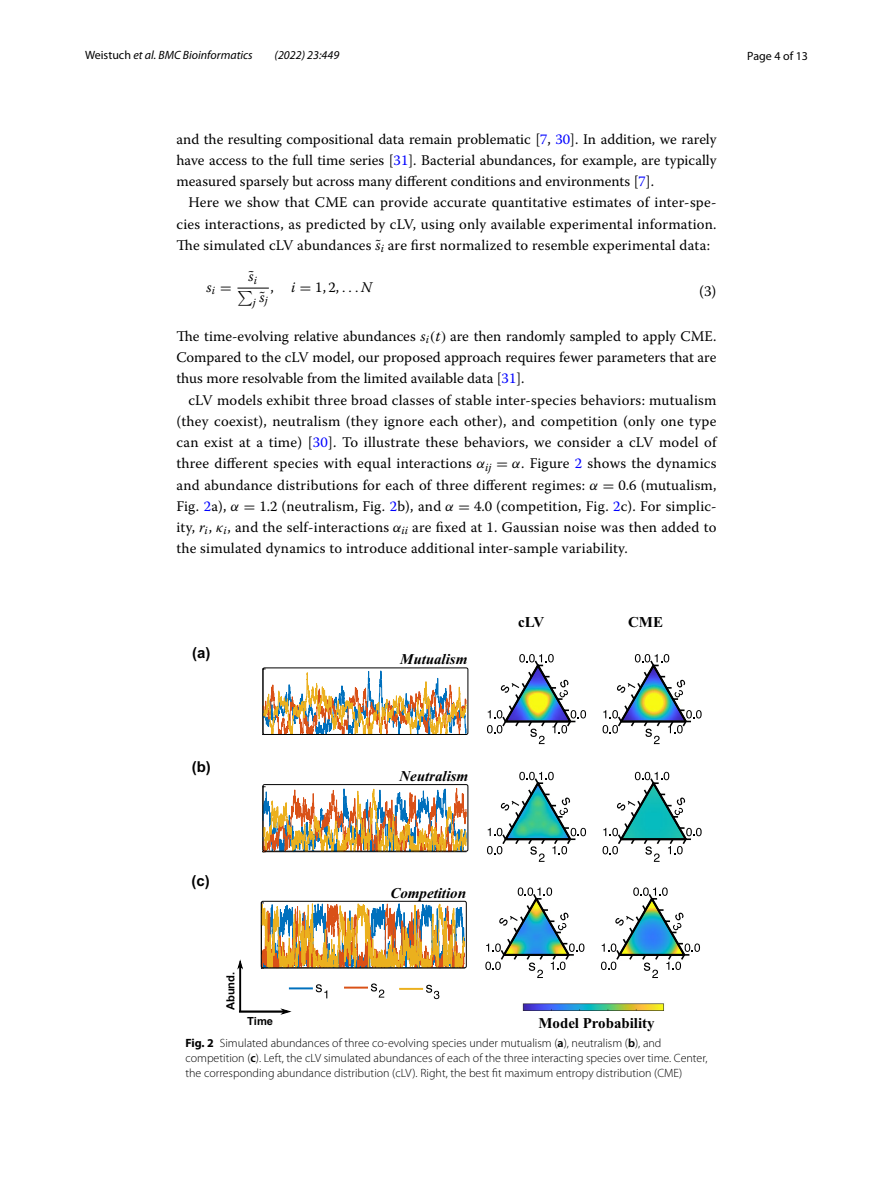
<style>
.page{position:relative;width:893px;height:1187px;background:#fff}
.page>*{position:absolute;margin:0;border:0;box-sizing:border-box;transform-origin:0 0}
.t1{font:15px "Arial Bold MT2";color:#000}
.t2{font:700 15px "Times New Roman";color:#000}
.t3{font:15px "Warnock Pro";color:#000}
.t4{font:14.85px "Times New Roman PS Bold Italic MT2";color:#000}
.t5{font:700 14.85px "Times New Roman";color:#000}
.t6{font:14.7px/21.1px "Warnock Pro";letter-spacing:.005em;color:#000;text-align:justify}
.t7{font:14.7px "Warnock Pro Regular 14";color:#000}
.t8{font:14.7px "Warnock Pro It 27";color:#000}
.t9{font:300 12px/15px "Myriad Pro";color:#000}
.t10{font:italic 12px "Myriad Pro";color:#000}
.t11{font:12px "Myriad Pro";color:#000}
.t12{font:11.25px "Arial Bold MT2";color:#000}
.t13{font:11.25px "Warnock Pro It 27";color:#000}
.s1{font-style:normal}
.s2{color:#00f}
.s3{font-family:"Warnock Pro It 28"}
.s4{font-family:"MTSYN18"}
.s5{font-family:"MTSYN17"}
.s6{font-family:"Warnock Pro It 27"}
.s7{font-family:"MTMI17"}
.s8{font-family:"Warnock Pro It 29"}
.s9{font-family:"MTMI18"}
.s10{font-family:"MTMI19"}
.s11{font-family:"MTSYN19"}
.s12{font-family:"MTMI12"}
.s13{font-family:"MTSYN14"}
.s14{font-family:"Warnock Pro Regular 11"}
.s15{font-family:"MTMI13"}
.s16{font-family:"MTSYN15"}
.s17{font-family:"Warnock Pro Regular 12"}
.s18{font-family:"MTMI14"}
.s19{font-family:"MTSYN16"}
.s20{font-family:"Warnock Pro Regular 13"}
.s21{font-family:"Warnock Pro It 24"}
.s22{font-family:"MTMI15"}
.s23{font-family:"MTMI16"}
.s24{font-weight:700}
.s25{font-weight:600}
</style>
<div class="page">
<hr style="left:237px;top:288px;width:32px;height:1px;background:#000">
<img style="left:522px;top:714px;width:143px;height:296px">
<svg style="left:487px;top:654px;width:99px;height:90px"></svg>
<svg style="left:602px;top:654px;width:100px;height:90px"></svg>
<svg style="left:487px;top:771px;width:99px;height:90px"></svg>
<svg style="left:602px;top:771px;width:100px;height:90px"></svg>
<svg style="left:261px;top:968px;width:204px;height:47px"></svg>
<svg style="left:485px;top:887px;width:99px;height:90px"></svg>
<svg style="left:601px;top:887px;width:99px;height:90px"></svg>
<svg style="left:262px;top:667px;width:207px;height:68px"></svg>
<svg style="left:260px;top:784px;width:209px;height:184px"></svg>
<hr style="left:239px;top:1010px;width:48px;height:2px;background:#000">
<svg style="left:280px;top:1008px;width:12px;height:6px"></svg>
<hr style="left:239px;top:963px;width:2px;height:48px;background:#000">
<svg style="left:237px;top:959px;width:6px;height:10px"></svg>
<p class="t10" style="left:85px;top:48px;width:169px"><span class="s1">Weistuch</span> et al. BMC Bioinformatics</p>
<p class="t10" style="left:275px;top:48px;width:66px">(2022) 23:449</p>
<p class="t11" style="left:747px;top:48px;width:62px">Page 4 of 13</p>
<p class="t6" style="left:176px;top:128px;width:541px">and the resulting compositional data remain problematic [<span class="s2">7</span>, <span class="s2">30</span>]. In addition, we rarely have access to the full time series [<span class="s2">31</span>]. Bacterial abundances, for example, are typically measured sparsely but across many different conditions and environments [<span class="s2">7</span>].</p>
<p class="t6" style="left:176px;top:192px;width:542px;text-indent:12px">Here we show that CME can provide accurate quantitative estimates of inter-spe&shy;cies interactions, as predicted by cLV, using only available experimental information.<br>The simulated cLV abundances <span class="s3">s</span><span class="s4">˜</span><sub>i</sub> are first normalized to resemble experimental data:</p>
<p class="t8" style="left:207px;top:281px;width:26px">s<sub>i</sub> <span class="s5">=</span></p>
<p class="t8" style="left:248px;top:271px;width:10px">s<span class="s5">˜</span> <sub>i</sub></p>
<p class="t13" style="left:253px;top:297px;width:16px">j <sup>s</sup><sup>˜</sup>j</p>
<p class="t7" style="left:271px;top:281px;width:103px">, <span class="s6">i</span> <span class="s5">=</span> 1,2,<span class="s7">...</span><span class="s6">N</span></p>
<p class="t3" style="left:699px;top:282px;width:19px">(3)</p>
<p class="t6" style="left:176px;top:325px;width:542px">The time-evolving relative abundances <span class="s8">s</span><sub>i</sub><span class="s9">(</span><span class="s8">t</span><span class="s9">)</span> are then randomly sampled to apply CME.<br>Compared to the cLV model, our proposed approach requires fewer parameters that are thus more resolvable from the limited available data [<span class="s2">31</span>].</p>
<p class="t6" style="left:176px;top:389px;width:542px;text-indent:12px">cLV models exhibit three broad classes of stable inter-species behaviors: mutualism (they coexist), neutralism (they ignore each other), and competition (only one type can exist at a time) [<span class="s2">30</span>]. To illustrate these behaviors, we consider a cLV model of three different species with equal interactions <span class="s10">α</span><sub>ij</sub> <span class="s11">=</span> <span class="s10">α</span>. Figure <span class="s2">2</span> shows the dynamics and abundance distributions for each of three different regimes: <span class="s12">α</span> <span class="s13">=</span> <span class="s14">0.6</span> (mutualism, Fig. <span class="s2">2</span>a), <span class="s15">α</span> <span class="s16">=</span> <span class="s17">1.2</span> (neutralism, Fig. <span class="s2">2</span>b), and <span class="s18">α</span> <span class="s19">=</span> <span class="s20">4.0</span> (competition, Fig. <span class="s2">2</span>c). For simplic&shy;ity, <span class="s21">r</span><sub>i</sub>, <span class="s22">κ</span><sub>i</sub>, and the self-interactions <span class="s23">α</span><sub>ii</sub> are fixed at 1. Gaussian noise was then added to the simulated dynamics to introduce additional inter-sample variability.</p>
<p class="t1" style="left:192px;top:642px;width:20px">(a)</p>
<p class="t1" style="left:192px;top:756px;width:21px">(b)</p>
<p class="t1" style="left:191px;top:870px;width:20px">(c)</p>
<p class="t12" style="left:223px;top:1010px;width:40px;rotate:-90deg">Abund.</p>
<p class="t12" style="left:247px;top:1013px;width:27px">Time</p>
<p class="t4" style="left:400px;top:649px;width:69px">Mutualism</p>
<p class="t4" style="left:399px;top:766px;width:70px">Neutralism</p>
<p class="t4" style="left:391px;top:882px;width:77px">Competition</p>
<p class="t2" style="left:518px;top:611px;width:28px">cLV</p>
<p class="t2" style="left:628px;top:611px;width:36px">CME</p>
<p class="t5" style="left:538px;top:1012px;width:118px">Model Probability</p>
<p class="t9" style="left:185px;top:1036px;width:523px"><span class="s24">Fig. 2</span> Simulated abundances of three co-evolving species under mutualism (<span class="s25">a</span>), neutralism (<span class="s25">b</span>), and competition (<span class="s25">c</span>). Left, the cLV simulated abundances of each of the three interacting species over time. Center, the corresponding abundance distribution (cLV). Right, the best fit maximum entropy distribution (CME)</p>
</div>
